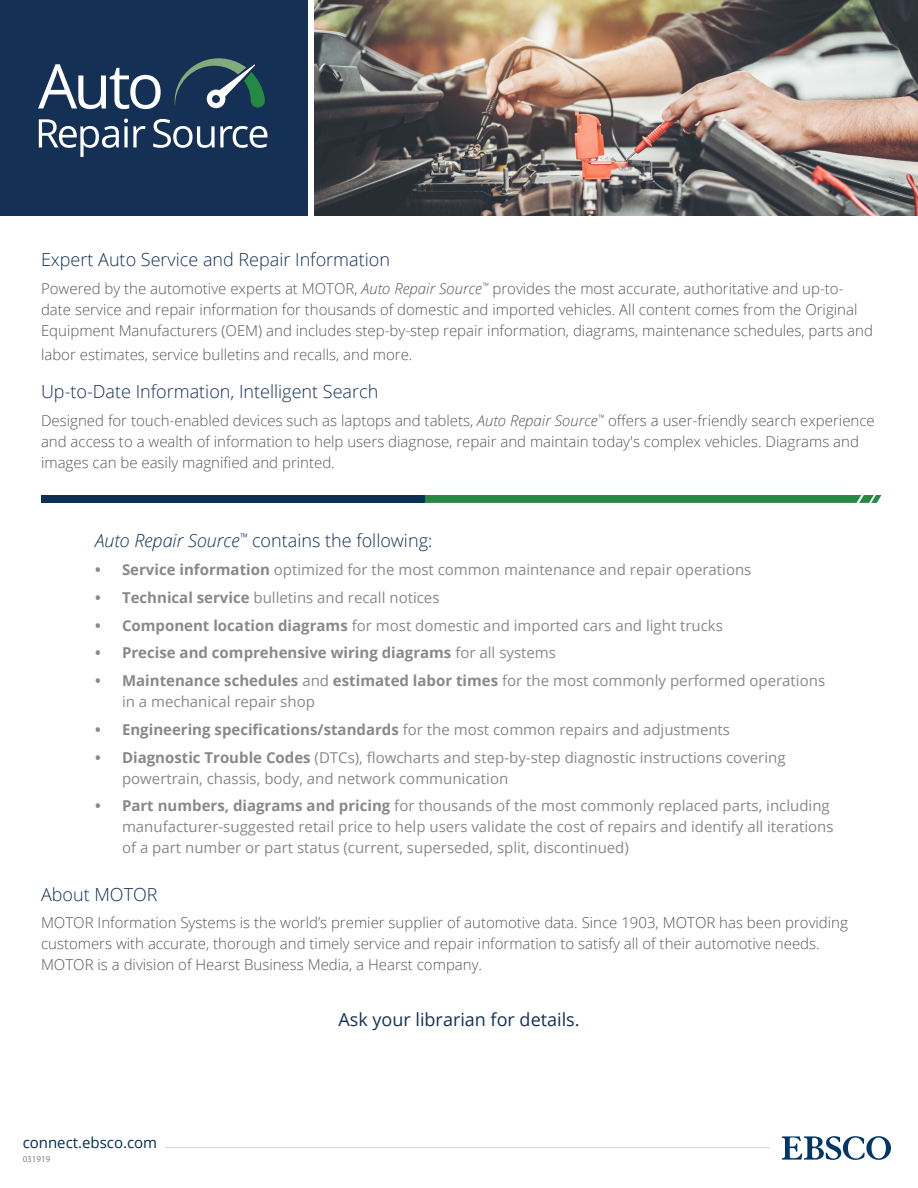
<style>
.page{position:relative;width:918px;height:1188px;background:#fff}
.page>*{position:absolute;margin:0;border:0;box-sizing:border-box;transform-origin:0 0}
.t1{font:300 18px "Open Sans";color:#143055}
.t2{font:18px "Open Sans";color:#143055}
.t3{font:300 15px/21px "Open Sans";color:#54575b}
.t4{font:15px/21px "Open Sans";color:#898989}
.t5{font:700 15px "Open Sans";color:#898989}
.t6{font:15px "Open Sans";color:#002b5c}
.t7{font:9px "Myriad Pro";color:#808285}
.s1{font-style:italic}
.s2{font-weight:700}
.s3{font-weight:400}
</style>
<div class="page">
<img style="left:315px;top:0;width:603px;height:215px">
<svg style="left:424px;top:495px;width:458px;height:8px;background:#2e8a49"></svg>
<div style="left:41px;top:495px;width:383px;height:8px;background:#0b3254"></div>
<hr style="left:165px;top:1147px;width:605px;height:1px;background:#d3d4d6">
<svg style="left:782px;top:1136px;width:109px;height:24px"></svg>
<div style="left:0;top:0;width:308px;height:215px;background:#143055"></div>
<svg style="left:175px;top:58px;width:90px;height:51px"></svg>
<svg style="left:38px;top:64px;width:123px;height:45px"></svg>
<svg style="left:39px;top:119px;width:107px;height:38px"></svg>
<svg style="left:153px;top:119px;width:114px;height:29px"></svg>
<p class="t1" style="left:41px;top:247px;width:350px">Expert Auto Service and Repair Information</p>
<p class="t3" style="left:41px;top:277px;width:833px">Powered by the automotive experts at MOTOR, <span class="s1">Auto Repair Source</span><sup>™</sup> provides the most accurate, authoritative and up-to&shy;date service and repair information for thousands of domestic and imported vehicles. All content comes from the Original<br>Equipment Manufacturers (OEM) and includes step-by-step repair information, diagrams, maintenance schedules, parts and</p>
<p class="t3" style="left:41px;top:343px;width:373px">labor estimates, service bulletins and recalls, and more.</p>
<p class="t1" style="left:41px;top:380px;width:339px">Up-to-Date Information, Intelligent Search</p>
<p class="t3" style="left:41px;top:410px;width:835px">Designed for touch-enabled devices such as laptops and tablets, <span class="s1">Auto Repair Source</span><sup>™</sup> offers a user-friendly search experience and access to a wealth of information to help users diagnose, repair and maintain today's complex vehicles. Diagrams and images can be easily magnified and printed.</p>
<p class="t1" style="left:95px;top:528px;width:339px"><span class="s1">Auto Repair Source</span><sup>™</sup> contains the following:</p>
<p class="t4" style="left:95px;top:559px;width:658px"><span class="s2">• Service information</span> optimized for the most common maintenance and repair operations</p>
<p class="t4" style="left:95px;top:586px;width:346px"><span class="s2">• Technical service</span> bulletins and recall notices</p>
<p class="t4" style="left:95px;top:614px;width:629px"><span class="s2">• Component location diagrams</span> for most domestic and imported cars and light trucks</p>
<p class="t5" style="left:95px;top:642px;width:462px">• Precise and comprehensive wiring diagrams <span class="s3">for all systems</span></p>
<p class="t4" style="left:122px;top:670px;width:705px;text-indent:-27px"><span class="s2">• Maintenance schedules</span> and <span class="s2">estimated labor times</span> for the most commonly performed operations in a mechanical repair shop</p>
<p class="t4" style="left:95px;top:718px;width:637px"><span class="s2">• Engineering specifications/standards</span> for the most common repairs and adjustments</p>
<p class="t4" style="left:122px;top:746px;width:665px;text-indent:-27px"><span class="s2">• Diagnostic Trouble Codes</span> (DTCs), flowcharts and step-by-step diagnostic instructions covering powertrain, chassis, body, and network communication</p>
<p class="t4" style="left:122px;top:795px;width:713px;text-indent:-27px"><span class="s2">• Part numbers, diagrams and pricing</span> for thousands of the most commonly replaced parts, including manufacturer-suggested retail price to help users validate the cost of repairs and identify all iterations of a part number or part status (current, superseded, split, discontinued)</p>
<p class="t1" style="left:41px;top:882px;width:118px">About MOTOR</p>
<p class="t3" style="left:41px;top:912px;width:808px">MOTOR Information Systems is the world’s premier supplier of automotive data. Since 1903, MOTOR has been providing customers with accurate, thorough and timely service and repair information to satisfy all of their automotive needs.<br>MOTOR is a division of Hearst Business Media, a Hearst company.</p>
<p class="t6" style="left:23px;top:1132px;width:136px">connect.ebsco.com</p>
<p class="t7" style="left:23px;top:1154px;width:29px">031919</p>
<p class="t2" style="left:338px;top:1007px;width:243px">Ask your librarian for details.</p>
</div>
